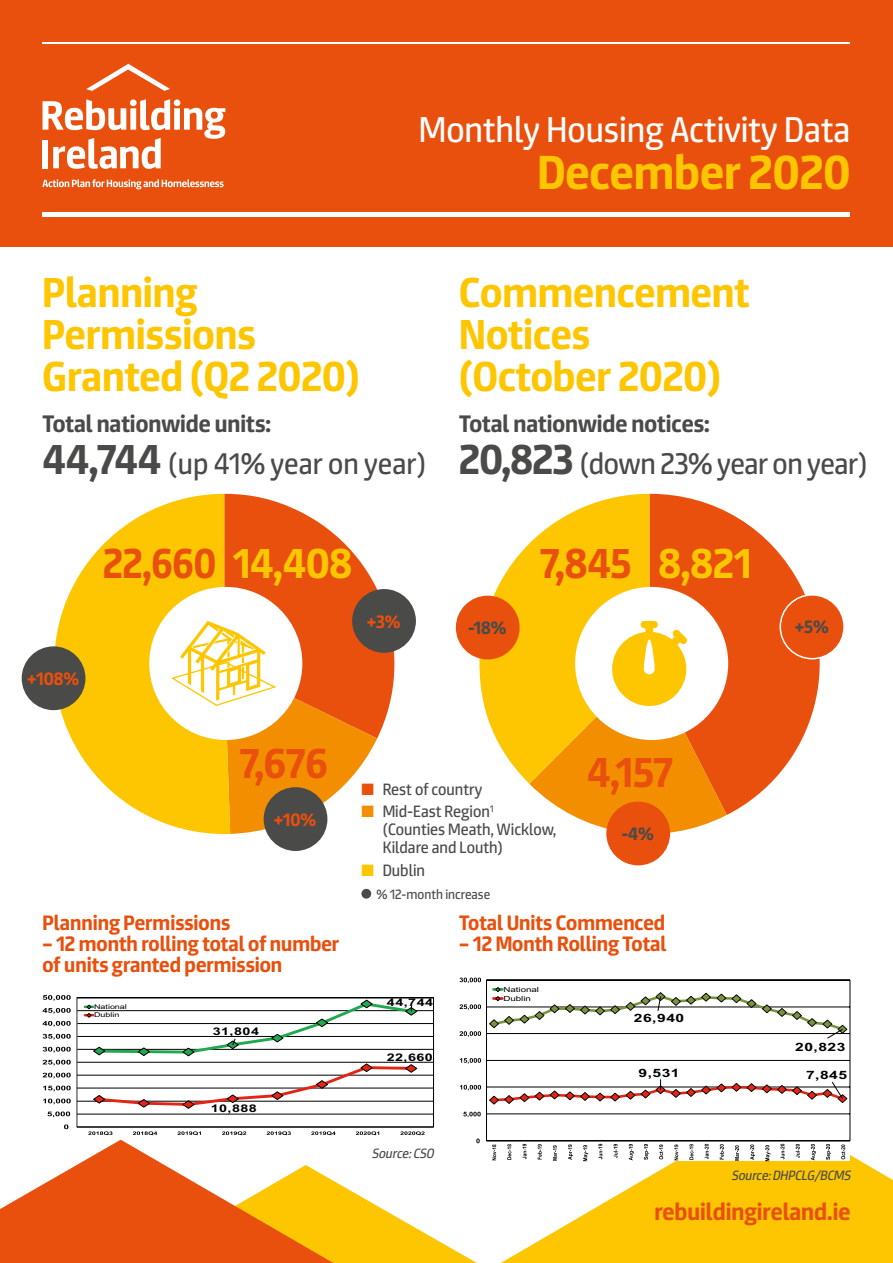
<style>
.page{position:relative;width:893px;height:1263px;background:#fff}
.page>*{position:absolute;margin:0;border:0;box-sizing:border-box;transform-origin:0 0}
.t1{font:700 48px "Expose";color:#fdc600}
.t2{font:700 42px/42px "Expose";color:#fdc600}
.t3{font:700 42px "Expose";color:#e9500e}
.t4{font:700 42px "Expose";color:#e9500e;scale:.95 1}
.t5{font:36px "Expose";color:#fff}
.t6{font:30px "Expose";letter-spacing:-.015em;color:#4a4a49}
.t7{font:700 24px "Expose";color:#4a4a49}
.t8{font:700 24px "Expose";color:#e9500e}
.t9{font:700 21px/21px "Expose";color:#e9500e}
.t10{font:700 18px "Expose";color:#e9500e}
.t11{font:700 18px "Expose";color:#4a4a49}
.t12{font:16.5px/18px "Expose";color:#4a4a49}
.t13{font:italic 13.5px "Expose";color:#4a4a49}
.t14{font:13.5px "Expose";color:#4a4a49}
.t15{font:700 11.55px "Arial";letter-spacing:.03em;color:#000;scale:1.36 1}
.t16{font:700 10.5px "Arial";letter-spacing:.03em;color:#000;scale:1.36 1}
.t17{font:7.05px/9px "Arial";letter-spacing:-.005em;color:#000;scale:1.38 1}
.t18{font:6.45px/8.2px "Arial";letter-spacing:-.005em;color:#000;scale:1.38 1}
.s1{font-weight:700;font-size:42px}
.s2{color:#fdc600}
.s3{color:#e9500e}
.s4{color:#f28e00}
</style>
<div class="page">
<svg style="left:650px;top:494px;width:170px;height:321px;fill:#e9500e"></svg>
<svg style="left:479px;top:494px;width:171px;height:290px;fill:#fdc600"></svg>
<svg style="left:230px;top:494px;width:186px;height:244px;fill:#e9500e"></svg>
<svg style="left:54px;top:494px;width:176px;height:332px;fill:#fdc600"></svg>
<svg style="left:501px;top:1107px;width:392px;height:156px;fill:#fdc600"></svg>
<div style="left:0;top:0;width:893px;height:247px;background:#e9500e"></div>
<svg style="left:86px;top:64px;width:84px;height:27px"></svg>
<svg style="left:43px;top:99px;width:182px;height:70px"></svg>
<svg style="left:43px;top:179px;width:181px;height:10px"></svg>
<div style="left:22px;top:646px;width:63px;height:64px;background:#4a4a49;border-radius:50%"></div>
<div style="left:352px;top:589px;width:64px;height:64px;background:#4a4a49;border-radius:50%"></div>
<div style="left:149px;top:587px;width:153px;height:153px;background:#fff;border-radius:50%"></div>
<svg style="left:171px;top:621px;width:206px;height:213px"></svg>
<svg style="left:76px;top:997px;width:358px;height:127px"></svg>
<hr style="left:77px;top:998px;width:1px;height:129px;background:#a5a5a4">
<svg style="left:93px;top:1063px;width:324px;height:46px"></svg>
<svg style="left:85px;top:1000px;width:332px;height:56px"></svg>
<svg style="left:47px;top:1111px;width:23px;height:6px"></svg>
<svg style="left:43px;top:1098px;width:28px;height:6px"></svg>
<svg style="left:43px;top:1086px;width:28px;height:5px"></svg>
<svg style="left:43px;top:1073px;width:28px;height:5px"></svg>
<svg style="left:43px;top:1060px;width:28px;height:5px"></svg>
<svg style="left:43px;top:1047px;width:28px;height:5px"></svg>
<svg style="left:43px;top:1034px;width:28px;height:5px"></svg>
<svg style="left:43px;top:1021px;width:28px;height:6px"></svg>
<svg style="left:43px;top:1008px;width:28px;height:6px"></svg>
<svg style="left:43px;top:995px;width:28px;height:6px"></svg>
<hr style="left:43px;top:213px;width:807px;height:4px;background:#fff">
<hr style="left:43px;top:43px;width:807px;height:1px;background:#fff">
<div style="left:780px;top:595px;width:64px;height:64px;background:#e9500e;border-radius:50%"></div>
<div style="left:779px;top:594px;width:66px;height:65px;border:2px solid #fff;border-radius:50%"></div>
<div style="left:575px;top:587px;width:153px;height:153px;background:#fff;border-radius:50%"></div>
<div style="left:641px;top:621px;width:17px;height:7px;background:#fdc600;border-radius:4px"></div>
<svg style="left:529px;top:627px;width:198px;height:222px"></svg>
<div style="left:361px;top:889px;width:10px;height:10px;background:#4a4a49;border-radius:50%"></div>
<div style="left:264px;top:787px;width:63px;height:64px;background:#4a4a49;border-radius:50%"></div>
<div style="left:606px;top:801px;width:64px;height:64px;background:#e9500e;border-radius:50%"></div>
<div style="left:459px;top:977px;width:391px;height:184px;background:#fff"></div>
<svg style="left:486px;top:980px;width:364px;height:161px"></svg>
<svg style="left:0;top:1124px;width:480px;height:139px"></svg>
<svg style="left:463px;top:1112px;width:18px;height:5px"></svg>
<svg style="left:460px;top:1085px;width:21px;height:5px"></svg>
<svg style="left:460px;top:1058px;width:21px;height:6px"></svg>
<svg style="left:459px;top:1031px;width:22px;height:6px"></svg>
<svg style="left:459px;top:1004px;width:22px;height:6px"></svg>
<svg style="left:460px;top:977px;width:21px;height:6px"></svg>
<svg style="left:492px;top:1144px;width:4px;height:16px"></svg>
<svg style="left:507px;top:1144px;width:4px;height:16px"></svg>
<svg style="left:522px;top:1144px;width:4px;height:15px"></svg>
<svg style="left:538px;top:1144px;width:4px;height:15px"></svg>
<svg style="left:553px;top:1145px;width:4px;height:15px"></svg>
<svg style="left:568px;top:1144px;width:5px;height:16px"></svg>
<svg style="left:583px;top:1145px;width:5px;height:16px"></svg>
<svg style="left:598px;top:1144px;width:4px;height:15px"></svg>
<svg style="left:614px;top:1144px;width:4px;height:14px"></svg>
<svg style="left:629px;top:1144px;width:5px;height:16px"></svg>
<svg style="left:644px;top:1144px;width:5px;height:16px"></svg>
<svg style="left:659px;top:1144px;width:4px;height:15px"></svg>
<svg style="left:674px;top:1144px;width:4px;height:16px"></svg>
<svg style="left:689px;top:1144px;width:4px;height:16px"></svg>
<svg style="left:705px;top:1144px;width:4px;height:15px"></svg>
<svg style="left:720px;top:1144px;width:4px;height:15px"></svg>
<svg style="left:735px;top:1145px;width:4px;height:15px"></svg>
<svg style="left:750px;top:1144px;width:5px;height:16px"></svg>
<svg style="left:765px;top:1145px;width:5px;height:16px"></svg>
<svg style="left:780px;top:1144px;width:4px;height:15px"></svg>
<svg style="left:796px;top:1144px;width:4px;height:14px"></svg>
<svg style="left:811px;top:1144px;width:5px;height:16px"></svg>
<svg style="left:826px;top:1144px;width:5px;height:16px"></svg>
<svg style="left:841px;top:1144px;width:4px;height:15px"></svg>
<svg style="left:489px;top:987px;width:358px;height:117px"></svg>
<div style="left:456px;top:596px;width:64px;height:63px;background:#e9500e;border-radius:50%"></div>
<h3 class="t5" style="left:419px;top:109px;width:433px">Monthly Housing Activity Data</h3>
<h1 class="t1" style="left:537px;top:143px;width:315px">December 2020</h1>
<h2 class="t2" style="left:43px;top:276px;width:319px">Planning<br>Permissions<br>Granted (Q2 2020)</h2>
<p class="t7" style="left:43px;top:409px;width:230px">Total nationwide units:</p>
<h3 class="t6" style="left:43px;top:446px;width:385px"><span class="s1">44,744</span> (up 41% year on year)</h3>
<h2 class="t2" style="left:459px;top:276px;width:292px">Commencement<br>Notices (October 2020)</h2>
<p class="t7" style="left:459px;top:409px;width:252px">Total nationwide notices:</p>
<h3 class="t6" style="left:459px;top:446px;width:410px"><span class="s1">20,823</span> (down 23% year on year)</h3>
<h2 class="t4" style="left:103px;top:538px;width:264px">22,660 <span class="s2">14,408</span></h2>
<h2 class="t3" style="left:540px;top:538px;width:213px">7,845 <span class="s2">8,821</span></h2>
<p class="t10" style="left:367px;top:610px;width:35px">+3%</p>
<p class="t11" style="left:468px;top:617px;width:40px">-18%</p>
<p class="t11" style="left:795px;top:616px;width:36px">+5%</p>
<p class="t10" style="left:27px;top:667px;width:53px">+108%</p>
<h2 class="t3" style="left:240px;top:738px;width:90px">7,676</h2>
<p class="t10" style="left:274px;top:808px;width:44px">+10%</p>
<p class="t9" style="left:43px;top:914px;width:189px">Planning Permissions</p>
<p class="t9" style="left:43px;top:935px;width:298px">– 12 month rolling total of number of units granted permission</p>
<p class="t18" style="left:94px;top:1002px;width:25px">National<br>Dublin</p>
<p class="t16" style="left:213px;top:1024px;width:36px">31,804</p>
<p class="t16" style="left:211px;top:1102px;width:36px">10,888</p>
<p class="t12" style="left:361px;top:782px;width:122px"><span class="s3">■</span> Rest of country</p>
<p class="t12" style="left:383px;top:804px;width:175px;text-indent:-21px"><span class="s4">■</span> Mid-East Region<sup>1 </sup>(Counties Meath, Wicklow,<br>Kildare and Louth)</p>
<p class="t12" style="left:361px;top:862px;width:65px"><span class="s2">■</span> Dublin</p>
<p class="t14" style="left:376px;top:886px;width:115px">% 12-month increase</p>
<h2 class="t3" style="left:587px;top:747px;width:87px">4,157</h2>
<p class="t11" style="left:622px;top:823px;width:34px">-4%</p>
<p class="t16" style="left:387px;top:996px;width:36px">44,744</p>
<p class="t16" style="left:387px;top:1050px;width:36px">22,660</p>
<p class="t9" style="left:459px;top:914px;width:208px">Total Units Commenced</p>
<p class="t9" style="left:459px;top:935px;width:209px">– 12 Month Rolling Total</p>
<p class="t17" style="left:503px;top:985px;width:27px">National<br>Dublin</p>
<p class="t15" style="left:634px;top:1011px;width:38px">26,940</p>
<p class="t15" style="left:795px;top:1040px;width:38px">20,823</p>
<p class="t15" style="left:638px;top:1066px;width:32px">9,531</p>
<p class="t15" style="left:806px;top:1069px;width:32px">7,845</p>
<p class="t13" style="left:372px;top:1145px;width:67px">Source:CSO</p>
<p class="t13" style="left:731px;top:1167px;width:124px">Source:DHPCLG/BCMS</p>
<p class="t8" style="left:654px;top:1197px;width:198px">rebuildingireland.ie</p>
</div>
